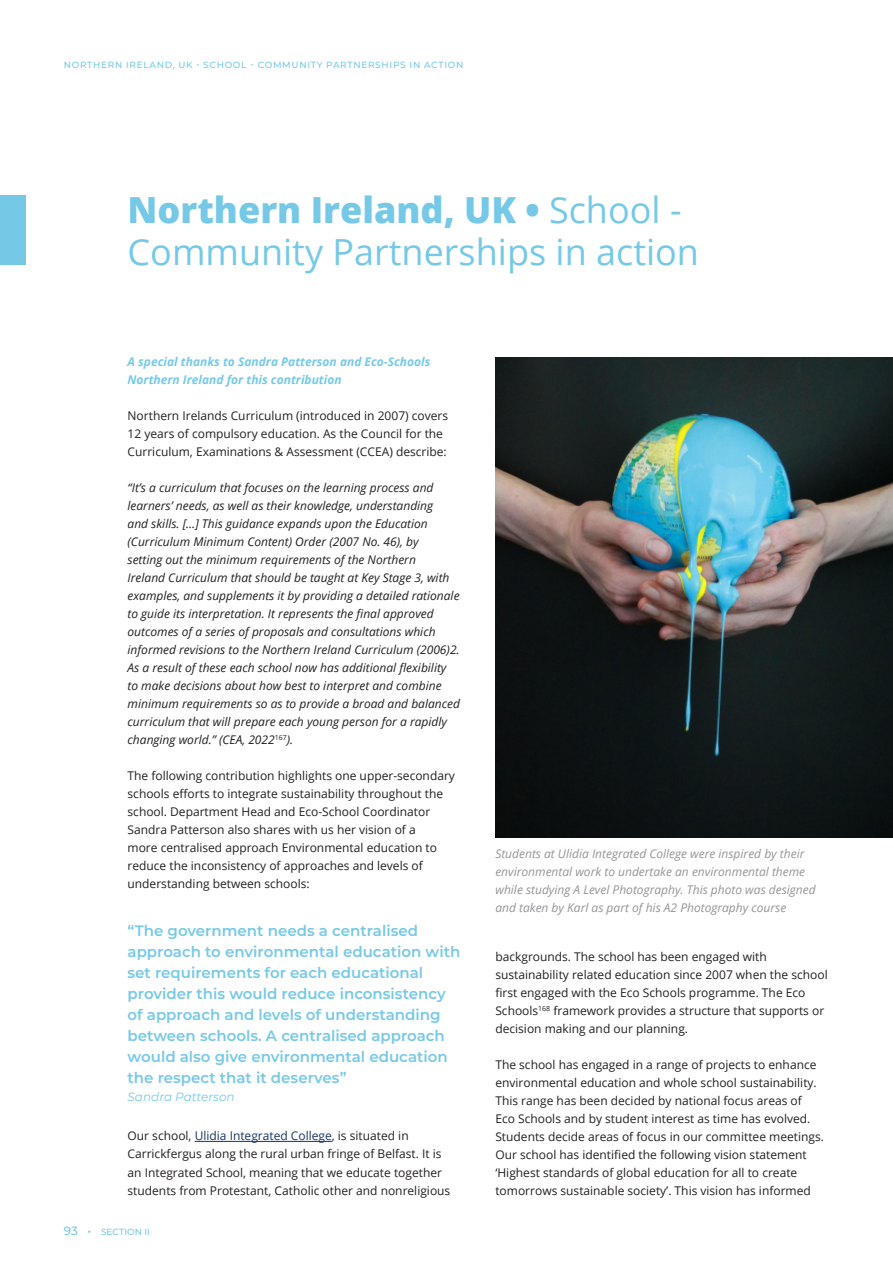
<style>
.page{position:relative;width:893px;height:1263px;background:#fff}
.page>*{position:absolute;margin:0;border:0;box-sizing:border-box;transform-origin:0 0}
.Chapter_Heading{font:36px/42px "Open Sans";color:#75c9e7}
.Paragraph_text{font:600 15px/21px "Montserrat";color:#75c9e7}
.Paragraph_text-2{font:12px/18px "Open Sans";color:#231f20}
.Paragraph_text-3{font:italic 12px/18px "Open Sans";color:#231f20}
.Captions{font:italic 12px/18px "Open Sans";color:#939598}
.Paragraph_text-4{font:italic 700 12px/18px "Open Sans";color:#75c9e7}
.Paragraph_text-5{font:italic 12px "Montserrat";color:#75c9e7}
.t1{font:500 9px "Montserrat";letter-spacing:.075em;color:#75c9e7}
.t2{font:500 9px "Montserrat";color:#75c9e7}
.s1{font-weight:800}
.s2{color:#183567}
.s3{font-size:12px}
</style>
<div class="page">
<div style="left:0;top:196px;width:25px;height:69px;background:#75c9e7"></div>
<hr style="left:195px;top:1141px;width:137px;height:1px;background:#183567">
<img style="left:495px;top:357px;width:398px;height:481px">
<p class="t1" style="left:64px;top:59px;width:401px">NORTHERN IRELAND, UK • SCHOOL - COMMUNITY PARTNERSHIPS IN ACTION</p>
<p class="Chapter_Heading" style="left:128px;top:188px;width:573px"><span class="s1">Northern Ireland, UK •</span> School -<br>Community Partnerships in action</p>
<p class="Paragraph_text-4" style="left:128px;top:353px;width:304px">A special thanks to Sandra Patterson and Eco-Schools<br>Northern Ireland for this contribution</p>
<p class="Paragraph_text-2" style="left:128px;top:407px;width:322px">Northern Irelands Curriculum (introduced in 2007) covers<br>12 years of compulsory education. As the Council for the<br>Curriculum, Examinations &amp; Assessment (CCEA) describe:</p>
<p class="Paragraph_text-3" style="left:128px;top:479px;width:334px">“It’s a curriculum that focuses on the learning process and learners’ needs, as well as their knowledge, understanding<br>and skills. […] This guidance expands upon the Education (Curriculum Minimum Content) Order (2007 No. 46), by<br>setting out the minimum requirements of the Northern<br>Ireland Curriculum that should be taught at Key Stage 3, with examples, and supplements it by providing a detailed rationale to guide its interpretation. It represents the final approved outcomes of a series of proposals and consultations which informed revisions to the Northern Ireland Curriculum (2006)2.<br>As a result of these each school now has additional flexibility to make decisions about how best to interpret and combine minimum requirements so as to provide a broad and balanced curriculum that will prepare each young person for a rapidly changing world.” (CEA, 2022<sup>167</sup>).</p>
<p class="Paragraph_text-2" style="left:128px;top:767px;width:329px">The following contribution highlights one upper-secondary schools efforts to integrate sustainability throughout the school. Department Head and Eco-School Coordinator Sandra Patterson also shares with us her vision of a<br>more centralised approach Environmental education to reduce the inconsistency of approaches and levels of understanding between schools:</p>
<p class="Paragraph_text" style="left:128px;top:920px;width:334px">“The government needs a centralised approach to environmental education with set requirements for each educational provider this would reduce inconsistency of approach and levels of understanding between schools. A centralised approach would also give environmental education the respect that it deserves”</p>
<p class="Paragraph_text-5" style="left:128px;top:1089px;width:109px">Sandra Patterson</p>
<p class="Paragraph_text-2" style="left:128px;top:1127px;width:324px">Our school, <span class="s2">Ulidia Integrated College</span>, is situated in Carrickfergus along the rural urban fringe of Belfast. It is an Integrated School, meaning that we educate together students from Protestant, Catholic other and nonreligious</p>
<p class="t2" style="left:64px;top:1225px;width:88px"><span class="s3">93 •</span> SECTION II</p>
<p class="Captions" style="left:495px;top:844px;width:322px">Students at Ulidia Integrated College were inspired by their environmental work to undertake an environmental theme while studying A Level Photography. This photo was designed and taken by Karl as part of his A2 Photography course</p>
<p class="Paragraph_text-2" style="left:495px;top:947px;width:334px">backgrounds. The school has been engaged with sustainability related education since 2007 when the school first engaged with the Eco Schools programme. The Eco Schools<sup>168</sup> framework provides a structure that supports or decision making and our planning.</p>
<p class="Paragraph_text-2" style="left:495px;top:1055px;width:330px">The school has engaged in a range of projects to enhance environmental education and whole school sustainability.<br>This range has been decided by national focus areas of Eco Schools and by student interest as time has evolved.<br>Students decide areas of focus in our committee meetings.<br>Our school has identified the following vision statement ‘Highest standards of global education for all to create tomorrows sustainable society’. This vision has informed</p>
</div>
